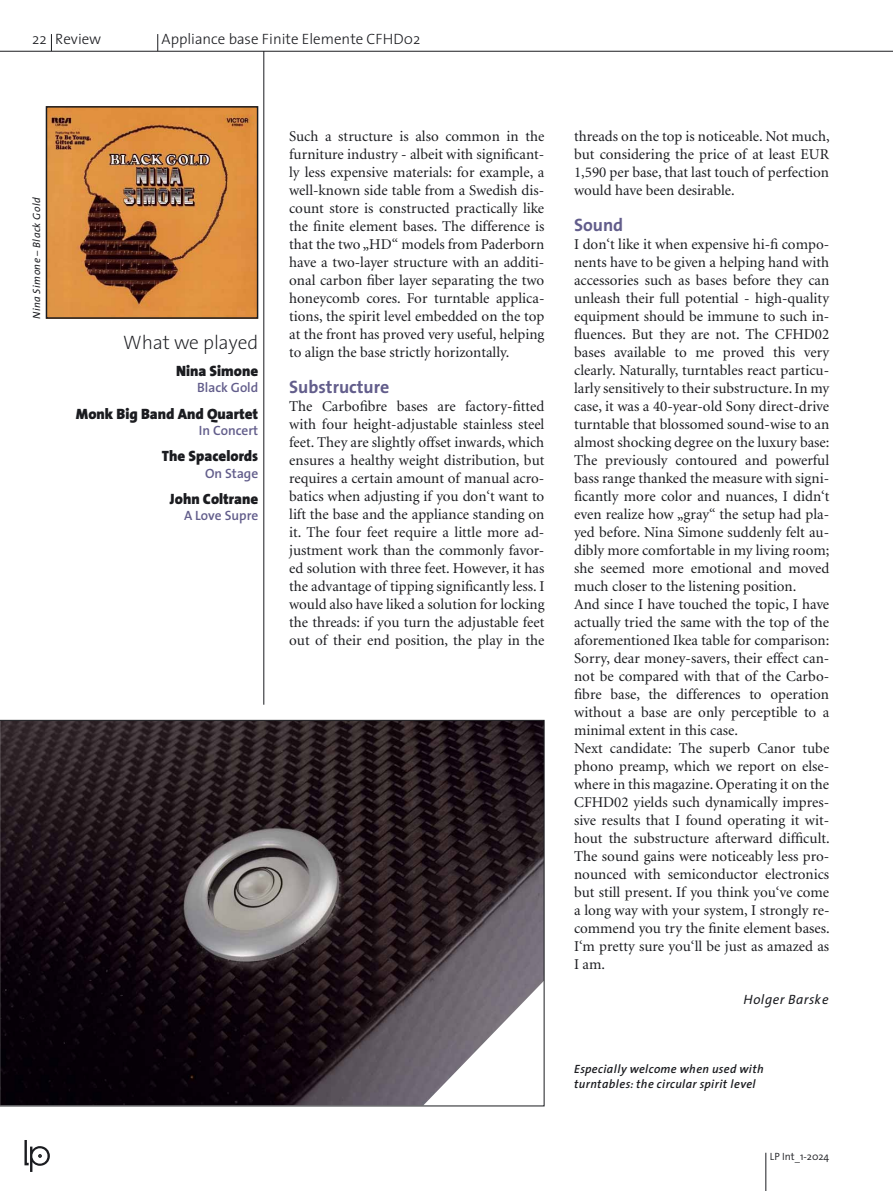
<style>
.page{position:relative;width:893px;height:1191px;background:#fff}
.page>*{position:absolute;margin:0;border:0;box-sizing:border-box;transform-origin:0 0}
.t1{font:200 19.5px "Thesis Sans";color:#1b1c20}
.t2{font:700 18px "Thesis Sans";color:#625d8b}
.t3{font:15px/18px "Minion";color:#1b1c20;text-align:justify}
.t4{font:900 15px "Thesis Sans";color:#1b1c20}
.t5{font:300 15px "Thesis Sans";color:#1b1c20}
.t6{font:600 13.5px "Thesis Sans";color:#625d8b}
.t7{font:italic 13.5px "Thesis Sans";color:#1b1c20}
.t8{font:italic 600 12px/14.4px "Thesis Sans";color:#1b1c20}
.t9{font:italic 10.5px "Thesis Sans";color:#1b1c20}
.t10{font:300 10.5px "Thesis Sans";color:#1b1c20}
</style>
<div class="page">
<hr style="left:0;top:51px;width:893px;height:1px;background:#1b1c20">
<svg style="left:51px;top:34px;width:1px;height:17px"></svg>
<svg style="left:157px;top:34px;width:1px;height:17px"></svg>
<hr style="left:765px;top:1152px;width:1px;height:38px;background:#1b1c20">
<svg style="left:24px;top:1140px;width:26px;height:32px"></svg>
<hr style="left:263px;top:51px;width:1px;height:653px;background:#1b1c20">
<img style="left:49px;top:109px;width:206px;height:207px">
<div style="left:46px;top:106px;width:212px;height:213px;border:2px solid #1b1c20"></div>
<svg style="left:0;top:720px;width:544px;height:386px;background:#372e33"></svg>
<p class="t5" style="left:32px;top:31px;width:70px">22 Review</p>
<p class="t5" style="left:162px;top:31px;width:260px">Appliance base Finite Elemente CFHD02</p>
<p class="t9" style="left:31px;top:319px;width:124px;rotate:-90deg">Nina Simone – Black Gold</p>
<h1 class="t1" style="left:123px;top:332px;width:137px">What we played</h1>
<p class="t4" style="left:176px;top:362px;width:84px">Nina Simone</p>
<p class="t6" style="left:197px;top:380px;width:63px">Black Gold</p>
<p class="t4" style="left:76px;top:405px;width:184px">Monk Big Band And Quartet</p>
<p class="t6" style="left:199px;top:423px;width:61px">In Concert</p>
<p class="t4" style="left:162px;top:447px;width:98px">The Spacelords</p>
<p class="t6" style="left:205px;top:465px;width:55px">On Stage</p>
<p class="t4" style="left:170px;top:490px;width:90px">John Coltrane</p>
<p class="t6" style="left:184px;top:508px;width:76px">A Love Supre</p>
<p class="t3" style="left:289px;top:128px;width:257px">Such a structure is also common in the furniture industry - albeit with significant&shy;ly less expensive materials: for example, a well-known side table from a Swedish dis&shy;count store is constructed practically like the finite element bases. The difference is that the two „HD“ models from Paderborn have a two-layer structure with an additi&shy;onal carbon fiber layer separating the two honeycomb cores. For turntable applica&shy;tions, the spirit level embedded on the top at the front has proved very useful, helping to align the base strictly horizontally.</p>
<p class="t2" style="left:289px;top:377px;width:102px">Substructure</p>
<p class="t3" style="left:289px;top:398px;width:257px">The Carbofibre bases are factory-fitted with four height-adjustable stainless steel feet. They are slightly offset inwards, which ensures a healthy weight distribution, but requires a certain amount of manual acro&shy;batics when adjusting if you don‘t want to lift the base and the appliance standing on it. The four feet require a little more ad&shy;justment work than the commonly favor&shy;ed solution with three feet. However, it has the advantage of tipping significantly less. I would also have liked a solution for locking the threads: if you turn the adjustable feet out of their end position, the play in the</p>
<p class="t3" style="left:574px;top:128px;width:257px">threads on the top is noticeable. Not much, but considering the price of at least EUR 1,590 per base, that last touch of perfection would have been desirable.</p>
<p class="t2" style="left:574px;top:215px;width:51px">Sound</p>
<p class="t3" style="left:574px;top:236px;width:257px;text-align:left">I don‘t like it when expensive hi-fi compo&shy;nents have to be given a helping hand with accessories such as bases before they can unleash their full potential - high-quality equipment should be immune to such in&shy;fluences. But they are not. The CFHD02 bases available to me proved this very clearly. Naturally, turntables react particu&shy;larly sensitively to their substructure. In my case, it was a 40-year-old Sony direct-drive turntable that blossomed sound-wise to an almost shocking degree on the luxury base:<br>The previously contoured and powerful bass range thanked the measure with signi&shy;ficantly more color and nuances, I didn‘t even realize how „gray“ the setup had pla&shy;yed before. Nina Simone suddenly felt au&shy;dibly more comfortable in my living room; she seemed more emotional and moved much closer to the listening position.<br>And since I have touched the topic, I have actually tried the same with the top of the aforementioned Ikea table for comparison:<br>Sorry, dear money-savers, their effect can&shy;not be compared with that of the Carbo&shy;fibre base, the differences to operation without a base are only perceptible to a minimal extent in this case.<br>Next candidate: The superb Canor tube phono preamp, which we report on else&shy;where in this magazine. Operating it on the CFHD02 yields such dynamically impres&shy;sive results that I found operating it wit&shy;hout the substructure afterward difficult.<br>The sound gains were noticeably less pro&shy;nounced with semiconductor electronics but still present. If you think you‘ve come a long way with your system, I strongly re&shy;commend you try the finite element bases.<br>I‘m pretty sure you‘ll be just as amazed as I am.</p>
<p class="t7" style="left:743px;top:991px;width:87px">Holger Barske</p>
<p class="t8" style="left:574px;top:1062px;width:192px">Especially welcome when used with turntables: the circular spirit level</p>
<p class="t10" style="left:770px;top:1150px;width:61px">LP Int_1-2024</p>
</div>
